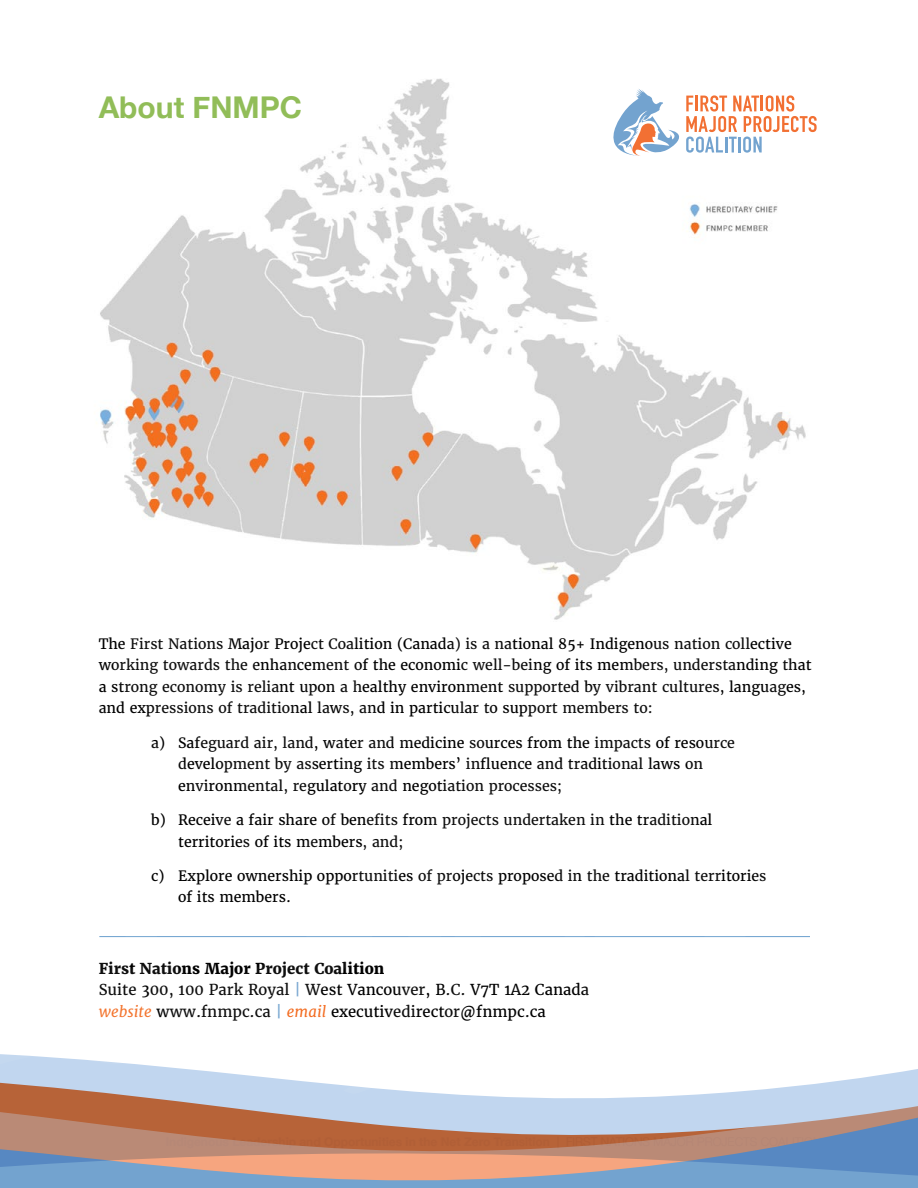
<style>
.page{position:relative;width:918px;height:1188px;background:#fff}
.page>*{position:absolute;margin:0;border:0;box-sizing:border-box;transform-origin:0 0}
.t1{font:700 30px "Helvetica Neue";color:#91bd58}
.t2{font:15px/21.6px "Merriweather";color:#000}
.t3{font:14.25px/21.6px "Merriweather";color:#000}
.s1{font-weight:800}
.s2{color:#72a3cf}
.s3{font-style:italic;color:#f36c21}
</style>
<div class="page">
<svg style="left:0;top:1070px;width:918px;height:118px;background:#b0a3a7"></svg>
<svg style="left:683px;top:936px;width:221px;height:146px"></svg>
<svg style="left:343px;top:936px;width:340px;height:158px"></svg>
<svg style="left:403px;top:936px;width:228px;height:147px"></svg>
<svg style="left:407px;top:972px;width:221px;height:113px"></svg>
<svg style="left:0;top:936px;width:276px;height:146px"></svg>
<svg style="left:837px;top:936px;width:81px;height:134px"></svg>
<img style="left:96px;top:78px;width:710px;height:542px">
<svg style="left:610px;top:89px;width:207px;height:67px"></svg>
<h1 class="t1" style="left:99px;top:84px;width:205px">About FNMPC</h1>
<p class="t3" style="left:99px;top:633px;width:714px">The First Nations Major Project Coalition (Canada) is a national 85+ Indigenous nation collective working towards the enhancement of the economic well-being of its members, understanding that a strong economy is reliant upon a healthy environment supported by vibrant cultures, languages, and expressions of traditional laws, and in particular to support members to:</p>
<p class="t3" style="left:178px;top:732px;width:558px;text-indent:-27px">a) Safeguard air, land, water and medicine sources from the impacts of resource development by asserting its members’ influence and traditional laws on environmental, regulatory and negotiation processes;</p>
<p class="t3" style="left:178px;top:809px;width:536px;text-indent:-27px">b) Receive a fair share of benefits from projects undertaken in the traditional territories of its members, and;</p>
<p class="t3" style="left:178px;top:865px;width:590px;text-indent:-27px">c) Explore ownership opportunities of projects proposed in the traditional territories of its members.</p>
<p class="t2" style="left:99px;top:958px;width:492px"><span class="s1">First Nations Major Project Coalition<br></span>Suite 300, 100 Park Royal <span class="s2">|</span> West Vancouver, B.C. V7T 1A2 Canada <span class="s3">website</span> www.fnmpc.ca <span class="s2">|</span> <span class="s3">email</span> executivedirector@fnmpc.ca</p>
</div>
